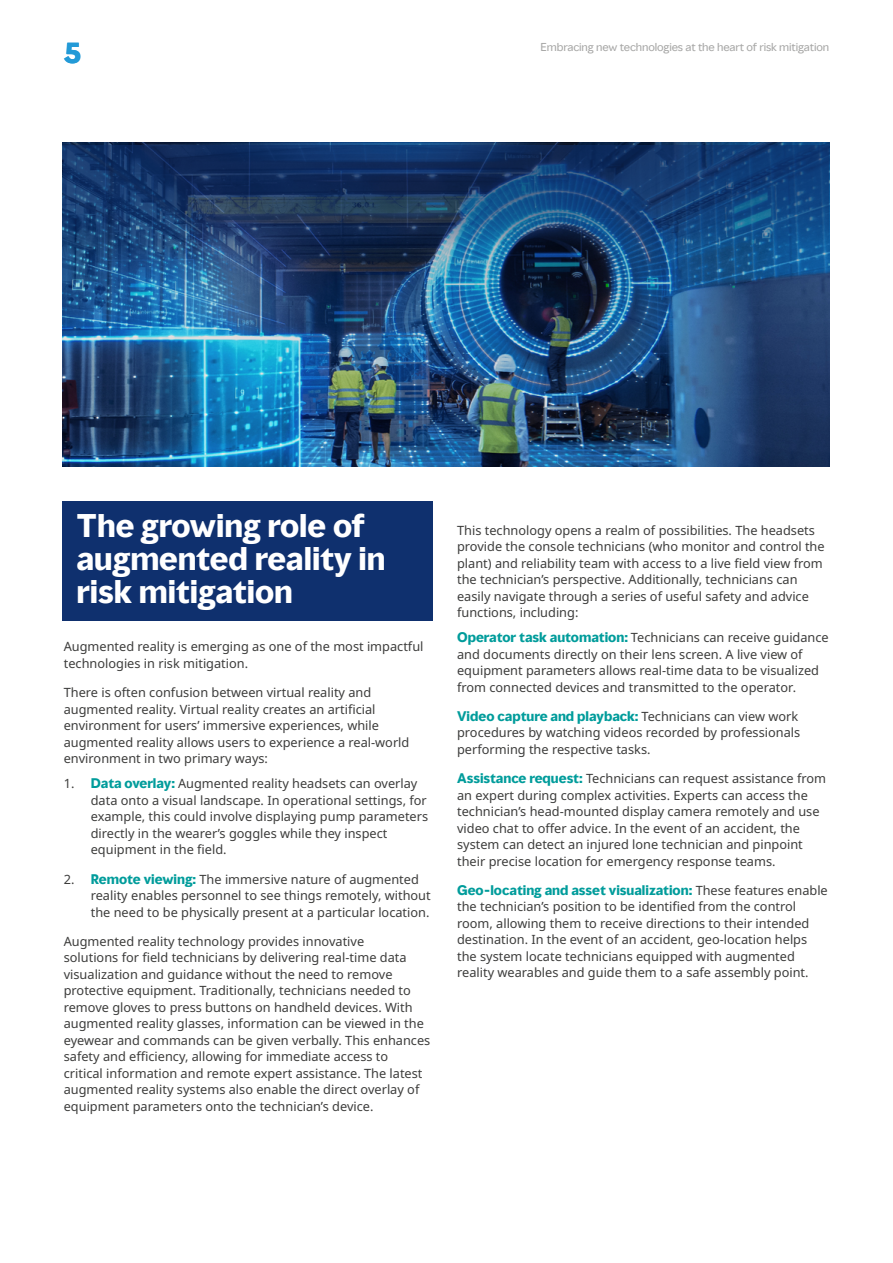
<style>
.page{position:relative;width:893px;height:1263px;background:#fff}
.page>*{position:absolute;margin:0;border:0;box-sizing:border-box;transform-origin:0 0}
.t1{font:700 30px/33px "MMC Display";color:#fff}
.t2{font:700 27px "MMC Display";color:#239ad7}
.t3{font:12.75px/16.5px "Noto Sans";color:#3c3c3b}
.t4{font:700 12.75px "MMC Display";color:#009c9b}
.t5{font:10.5px "MMC Display";letter-spacing:-.01em;color:#a8a8a7}
.s1{font-family:"MMC Display";font-weight:700;color:#009c9b}
.s2{font-family:"Noto Sans";font-weight:400;color:#3c3c3b}
</style>
<div class="page">
<div style="left:63px;top:502px;width:370px;height:119px;background:#0f306e"></div>
<img style="left:63px;top:142px;width:766px;height:324px">
<img style="left:64px;top:145px;width:765px;height:249px">
<h2 class="t2" style="left:64px;top:35px;width:19px">5</h2>
<p class="t5" style="left:541px;top:40px;width:290px">Embracing new technologies at the heart of risk mitigation</p>
<h1 class="t1" style="left:77px;top:510px;width:311px">The growing role of augmented reality in risk mitigation</h1>
<p class="t3" style="left:64px;top:639px;width:361px">Augmented reality is emerging as one of the most impactful technologies in risk mitigation.</p>
<p class="t3" style="left:64px;top:685px;width:347px">There is often confusion between virtual reality and augmented reality. Virtual reality creates an artificial environment for users’ immersive experiences, while augmented reality allows users to experience a real-world environment in two primary ways:</p>
<p class="t3" style="left:91px;top:776px;width:339px;text-indent:-27px">1. <span class="s1">Data overlay:</span> Augmented reality headsets can overlay data onto a visual landscape. In operational settings, for example, this could involve displaying pump parameters directly in the wearer’s goggles while they inspect equipment in the field.</p>
<p class="t3" style="left:91px;top:871px;width:341px;text-indent:-27px">2. <span class="s1">Remote viewing:</span> The immersive nature of augmented reality enables personnel to see things remotely, without the need to be physically present at a particular location.</p>
<p class="t3" style="left:64px;top:933px;width:368px">Augmented reality technology provides innovative<br>solutions for field technicians by delivering real-time data visualization and guidance without the need to remove protective equipment. Traditionally, technicians needed to remove gloves to press buttons on handheld devices. With augmented reality glasses, information can be viewed in the eyewear and commands can be given verbally. This enhances safety and efficiency, allowing for immediate access to critical information and remote expert assistance. The latest augmented reality systems also enable the direct overlay of equipment parameters onto the technician’s device.</p>
<p class="t3" style="left:457px;top:522px;width:369px">This technology opens a realm of possibilities. The headsets provide the console technicians (who monitor and control the plant) and reliability team with access to a live field view from the technician’s perspective. Additionally, technicians can easily navigate through a series of useful safety and advice functions, including:</p>
<p class="t3" style="left:457px;top:629px;width:373px"><span class="s1">Operator task automation:</span> Technicians can receive guidance and documents directly on their lens screen. A live view of equipment parameters allows real-time data to be visualized from connected devices and transmitted to the operator.</p>
<p class="t4" style="left:457px;top:708px;width:343px">Video capture and playback: <span class="s2">Technicians can view work</span></p>
<p class="t3" style="left:457px;top:725px;width:345px">procedures by watching videos recorded by professionals performing the respective tasks.</p>
<p class="t3" style="left:457px;top:770px;width:370px"><span class="s1">Assistance request:</span> Technicians can request assistance from an expert during complex activities. Experts can access the technician’s head-mounted display camera remotely and use video chat to offer advice. In the event of an accident, the system can detect an injured lone technician and pinpoint their precise location for emergency response teams.</p>
<p class="t4" style="left:457px;top:882px;width:372px">Geo-locating and asset visualization: <span class="s2">These features enable</span></p>
<p class="t3" style="left:457px;top:899px;width:354px">the technician’s position to be identified from the control room, allowing them to receive directions to their intended destination. In the event of an accident, geo-location helps the system locate technicians equipped with augmented reality wearables and guide them to a safe assembly point.</p>
</div>
